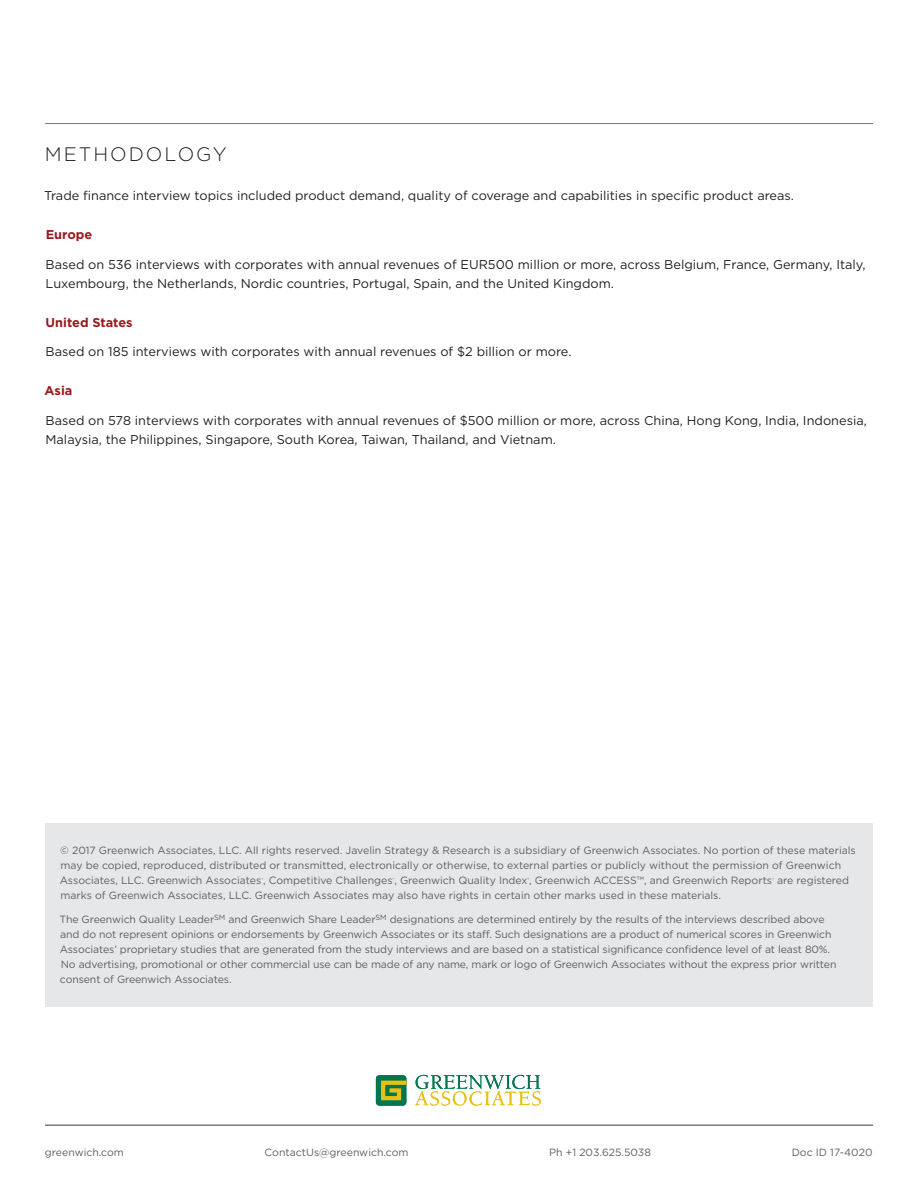
<style>
.page{position:relative;width:918px;height:1188px;background:#fff}
.page>*{position:absolute;margin:0;border:0;box-sizing:border-box;transform-origin:0 0}
.methodology_-_headli{font:300 19.5px "Gotham";letter-spacing:.1em;color:#231f20}
.methodology_-_text{font:12.75px/19.5px "Gotham";color:#231f20}
.methodology_-_text-2{font:700 12.75px "Gotham";color:#981a1e}
.credits___disclaimer{font:10.5px/15px "Gotham";letter-spacing:-.01em;color:#5e5f5f}
.footer_-_back_page{font:10.5px "Gotham";color:#5e5f5f}
.credits___disclaimer-2{font:4.35px "Gotham";color:#5e5f5f}
</style>
<div class="page">
<hr style="left:45px;top:1125px;width:828px;height:1px;background:#737473">
<svg style="left:415px;top:1075px;width:126px;height:31px"></svg>
<div style="left:376px;top:1075px;width:30px;height:31px;background:#00764e;border-radius:4px"></div>
<svg style="left:381px;top:1081px;width:25px;height:19px"></svg>
<div style="left:45px;top:824px;width:828px;height:183px;background:#e6e7e9"></div>
<hr style="left:45px;top:123px;width:828px;height:1px;background:#737473">
<p class="methodology_-_headli" style="left:45px;top:142px;width:183px">METHODOLOGY</p>
<p class="methodology_-_text" style="left:44px;top:186px;width:752px">Trade finance interview topics included product demand, quality of coverage and capabilities in specific product areas.</p>
<p class="methodology_-_text-2" style="left:46px;top:226px;width:48px">Europe</p>
<p class="methodology_-_text" style="left:46px;top:254px;width:822px">Based on 536 interviews with corporates with annual revenues of EUR500 million or more, across Belgium, France, Germany, Italy,<br>Luxembourg, the Netherlands, Nordic countries, Portugal, Spain, and the United Kingdom.</p>
<p class="methodology_-_text-2" style="left:46px;top:314px;width:88px">United States</p>
<p class="methodology_-_text" style="left:46px;top:342px;width:527px">Based on 185 interviews with corporates with annual revenues of $2 billion or more.</p>
<p class="methodology_-_text-2" style="left:45px;top:382px;width:29px">Asia</p>
<p class="methodology_-_text" style="left:46px;top:410px;width:823px">Based on 578 interviews with corporates with annual revenues of $500 million or more, across China, Hong Kong, India, Indonesia,<br>Malaysia, the Philippines, Singapore, South Korea, Taiwan, Thailand, and Vietnam.</p>
<p class="credits___disclaimer" style="left:60px;top:842px;width:798px">© 2017 Greenwich Associates, LLC. All rights reserved. Javelin Strategy &amp; Research is a subsidiary of Greenwich Associates. No portion of these materials may be copied, reproduced, distributed or transmitted, electronically or otherwise, to external parties or publicly without the permission of Greenwich<br>Associates, LLC. Greenwich Associates , Competitive Challenges , Greenwich Quality Index , Greenwich ACCESS™, and Greenwich Reports</p>
<p class="credits___disclaimer-2" style="left:261px;top:877px;width:3px">®</p>
<p class="credits___disclaimer-2" style="left:393px;top:877px;width:3px">®</p>
<p class="credits___disclaimer-2" style="left:527px;top:877px;width:3px">®</p>
<p class="credits___disclaimer-2" style="left:772px;top:877px;width:3px">®</p>
<p class="credits___disclaimer" style="left:777px;top:872px;width:74px">are registered</p>
<p class="credits___disclaimer" style="left:60px;top:887px;width:662px">marks of Greenwich Associates, LLC. Greenwich Associates may also have rights in certain other marks used in these materials.</p>
<p class="credits___disclaimer" style="left:60px;top:911px;width:778px">The Greenwich Quality Leader<sup>SM</sup> and Greenwich Share Leader<sup>SM</sup> designations are determined entirely by the results of the interviews described above and do not represent opinions or endorsements by Greenwich Associates or its staff. Such designations are a product of numerical scores in Greenwich Associates’ proprietary studies that are generated from the study interviews and are based on a statistical significance confidence level of at least 80%.<br>No advertising, promotional or other commercial use can be made of any name, mark or logo of Greenwich Associates without the express prior written consent of Greenwich Associates.</p>
<p class="footer_-_back_page" style="left:45px;top:1145px;width:80px">greenwich.com</p>
<p class="footer_-_back_page" style="left:265px;top:1145px;width:145px">ContactUs@greenwich.com</p>
<p class="footer_-_back_page" style="left:549px;top:1145px;width:103px">Ph +1 203.625.5038</p>
<p class="footer_-_back_page" style="left:792px;top:1145px;width:82px">Doc ID 17-4020</p>
</div>
